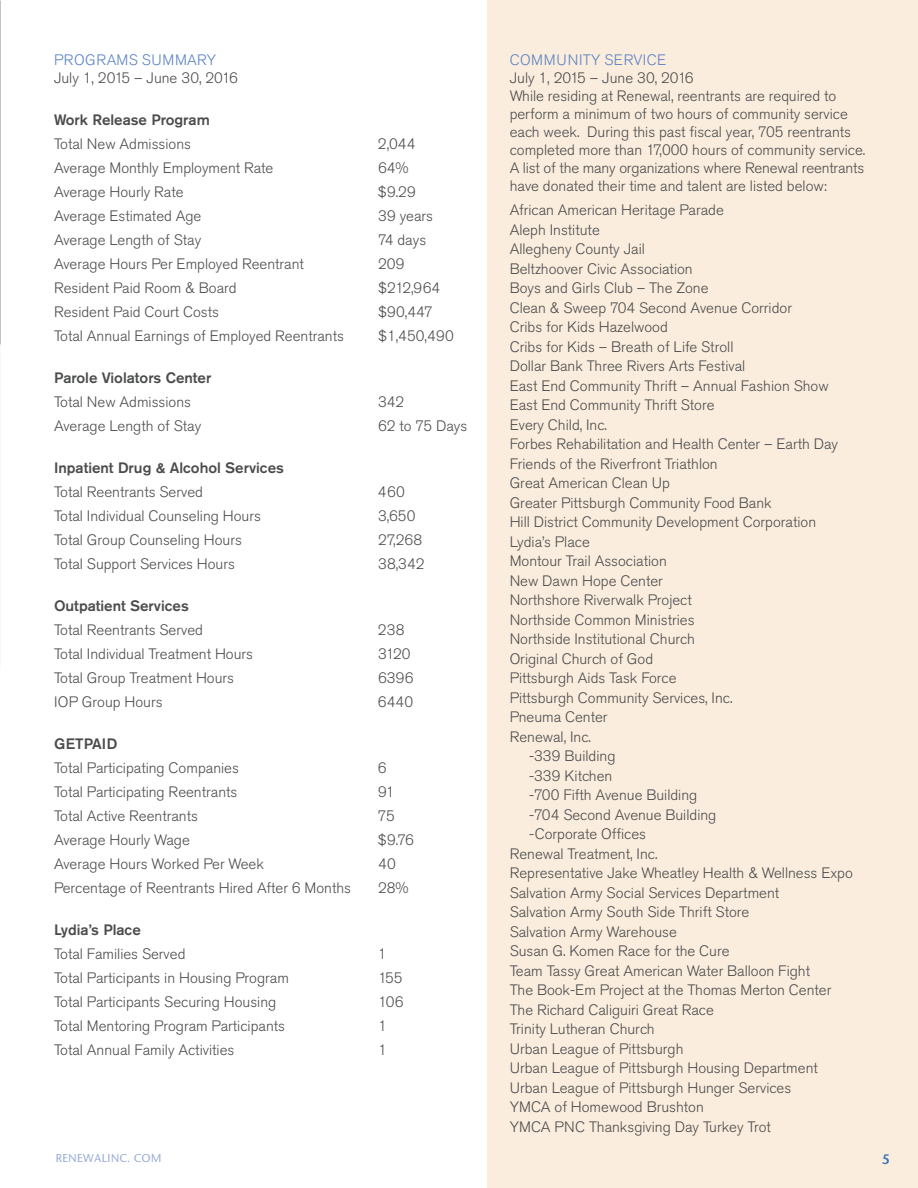
<style>
.page{position:relative;width:918px;height:1188px;background:#fff}
.page>*{position:absolute;margin:0;border:0;box-sizing:border-box;transform-origin:0 0}
.t1{font:300 15px/18px "Akzidenz Grotesk Pro";color:#4b4c4d}
.t2{font:500 15px/24px "Akzidenz Grotesk Pro";color:#4b4c4d}
.t3{font:300 15px "Akzidenz Grotesk Pro";letter-spacing:.03em;color:#5b83c3}
.t4{font:14.4px "Stone Sans Semi Bold DTC";color:#3674bb}
.t5{font:12px "Stone Sans Medium DTC";color:#98acd7}
.s1{font-weight:300}
.s2{color:#5b83c3}
</style>
<div class="page">
<div style="left:487px;top:0;width:431px;height:1188px;background:#fbeddd"></div>
<hr style="left:0;top:0;width:1px;height:344px;background:#231f20">
<p class="t3" style="left:54px;top:50px;width:163px">PROGRAMS SUMMARY</p>
<p class="t1" style="left:54px;top:69px;width:185px">July 1, 2015 – June 30, 2016</p>
<p class="t2" style="left:54px;top:108px;width:157px">Work Release Program</p>
<p class="t1" style="left:54px;top:135px;width:139px">Total New Admissions</p>
<p class="t1" style="left:378px;top:135px;width:39px">2,044</p>
<p class="t1" style="left:54px;top:159px;width:221px">Average Monthly Employment Rate</p>
<p class="t1" style="left:378px;top:159px;width:32px">64%</p>
<p class="t1" style="left:54px;top:183px;width:131px">Average Hourly Rate</p>
<p class="t1" style="left:378px;top:183px;width:39px">$9.29</p>
<p class="t1" style="left:54px;top:207px;width:149px">Average Estimated Age</p>
<p class="t1" style="left:378px;top:207px;width:57px">39 years</p>
<p class="t1" style="left:54px;top:231px;width:149px">Average Length of Stay</p>
<p class="t1" style="left:378px;top:231px;width:50px">74 days</p>
<p class="t1" style="left:54px;top:255px;width:251px">Average Hours Per Employed Reentrant</p>
<p class="t1" style="left:378px;top:255px;width:28px">209</p>
<p class="t1" style="left:54px;top:279px;width:184px">Resident Paid Room &amp; Board</p>
<p class="t1" style="left:378px;top:279px;width:64px">$212,964</p>
<p class="t1" style="left:54px;top:303px;width:167px">Resident Paid Court Costs</p>
<p class="t1" style="left:378px;top:303px;width:56px">$90,447</p>
<p class="t1" style="left:54px;top:327px;width:292px">Total Annual Earnings of Employed Reentrants</p>
<p class="t1" style="left:378px;top:327px;width:77px">$1,450,490</p>
<p class="t2" style="left:54px;top:366px;width:159px">Parole Violators Center<br><span class="s1">Total New Admissions</span></p>
<p class="t1" style="left:378px;top:393px;width:28px">342</p>
<p class="t1" style="left:54px;top:417px;width:149px">Average Length of Stay</p>
<p class="t1" style="left:378px;top:417px;width:91px">62 to 75 Days</p>
<p class="t2" style="left:54px;top:456px;width:231px">Inpatient Drug &amp; Alcohol Services</p>
<p class="t1" style="left:54px;top:483px;width:151px">Total Reentrants Served</p>
<p class="t1" style="left:378px;top:483px;width:28px">460</p>
<p class="t1" style="left:54px;top:507px;width:208px">Total Individual Counseling Hours</p>
<p class="t1" style="left:378px;top:507px;width:39px">3,650</p>
<p class="t1" style="left:54px;top:531px;width:189px">Total Group Counseling Hours</p>
<p class="t1" style="left:378px;top:531px;width:46px">27,268</p>
<p class="t1" style="left:54px;top:555px;width:183px">Total Support Services Hours</p>
<p class="t1" style="left:378px;top:555px;width:48px">38,342</p>
<p class="t2" style="left:54px;top:594px;width:136px">Outpatient Services</p>
<p class="t1" style="left:54px;top:621px;width:151px">Total Reentrants Served</p>
<p class="t1" style="left:378px;top:621px;width:28px">238</p>
<p class="t1" style="left:54px;top:645px;width:201px">Total Individual Treatment Hours</p>
<p class="t1" style="left:378px;top:645px;width:34px">3120</p>
<p class="t1" style="left:54px;top:669px;width:182px">Total Group Treatment Hours</p>
<p class="t1" style="left:378px;top:669px;width:37px">6396</p>
<p class="t1" style="left:54px;top:693px;width:110px">IOP Group Hours</p>
<p class="t1" style="left:378px;top:693px;width:37px">6440</p>
<p class="t2" style="left:54px;top:732px;width:65px">GETPAID</p>
<p class="t1" style="left:54px;top:759px;width:186px">Total Participating Companies</p>
<p class="t1" style="left:378px;top:759px;width:10px">6</p>
<p class="t1" style="left:54px;top:783px;width:185px">Total Participating Reentrants</p>
<p class="t1" style="left:378px;top:783px;width:18px">91</p>
<p class="t1" style="left:54px;top:807px;width:146px">Total Active Reentrants</p>
<p class="t1" style="left:378px;top:807px;width:18px">75</p>
<p class="t1" style="left:54px;top:831px;width:137px">Average Hourly Wage</p>
<p class="t1" style="left:378px;top:831px;width:37px">$9.76</p>
<p class="t1" style="left:54px;top:855px;width:211px">Average Hours Worked Per Week</p>
<p class="t1" style="left:378px;top:855px;width:19px">40</p>
<p class="t1" style="left:54px;top:879px;width:299px">Percentage of Reentrants Hired After 6 Months</p>
<p class="t1" style="left:378px;top:879px;width:32px">28%</p>
<p class="t2" style="left:54px;top:918px;width:88px">Lydia’s Place</p>
<p class="t1" style="left:54px;top:945px;width:133px">Total Families Served</p>
<p class="t1" style="left:378px;top:945px;width:10px">1</p>
<p class="t1" style="left:54px;top:969px;width:236px">Total Participants in Housing Program</p>
<p class="t1" style="left:378px;top:969px;width:26px">155</p>
<p class="t1" style="left:54px;top:993px;width:224px">Total Participants Securing Housing</p>
<p class="t1" style="left:378px;top:993px;width:27px">106</p>
<p class="t1" style="left:54px;top:1017px;width:233px">Total Mentoring Program Participants</p>
<p class="t1" style="left:378px;top:1017px;width:10px">1</p>
<p class="t1" style="left:54px;top:1041px;width:182px">Total Annual Family Activities</p>
<p class="t1" style="left:378px;top:1041px;width:10px">1</p>
<p class="t1" style="left:510px;top:51px;width:185px"><span class="s2">COMMUNITY SERVICE<br></span>July 1, 2015 – June 30, 2016</p>
<p class="t1" style="left:510px;top:87px;width:357px">While residing at Renewal, reentrants are required to perform a minimum of two hours of community service each week. During this past fiscal year, 705 reentrants completed more than 17,000 hours of community service.</p>
<p class="t1" style="left:510px;top:159px;width:356px">A list of the many organizations where Renewal reentrants have donated their time and talent are listed below:</p>
<p class="t1" style="left:510px;top:201px;width:216px">African American Heritage Parade</p>
<p class="t1" style="left:510px;top:221px;width:92px">Aleph Institute</p>
<p class="t1" style="left:510px;top:240px;width:137px">Allegheny County Jail</p>
<p class="t1" style="left:510px;top:260px;width:185px">Beltzhoover Civic Association</p>
<p class="t1" style="left:510px;top:279px;width:200px">Boys and Girls Club – The Zone</p>
<p class="t1" style="left:510px;top:299px;width:284px">Clean &amp; Sweep 704 Second Avenue Corridor</p>
<p class="t1" style="left:510px;top:318px;width:160px">Cribs for Kids Hazelwood</p>
<p class="t1" style="left:510px;top:338px;width:225px">Cribs for Kids – Breath of Life Stroll</p>
<p class="t1" style="left:510px;top:357px;width:237px">Dollar Bank Three Rivers Arts Festival</p>
<p class="t1" style="left:510px;top:377px;width:321px">East End Community Thrift – Annual Fashion Show</p>
<p class="t1" style="left:510px;top:396px;width:206px">East End Community Thrift Store</p>
<p class="t1" style="left:510px;top:416px;width:99px">Every Child, Inc.</p>
<p class="t1" style="left:510px;top:435px;width:330px">Forbes Rehabilitation and Health Center – Earth Day</p>
<p class="t1" style="left:510px;top:455px;width:210px">Friends of the Riverfront Triathlon</p>
<p class="t1" style="left:510px;top:474px;width:162px">Great American Clean Up</p>
<p class="t1" style="left:510px;top:494px;width:264px">Greater Pittsburgh Community Food Bank</p>
<p class="t1" style="left:510px;top:513px;width:308px">Hill District Community Development Corporation</p>
<p class="t1" style="left:510px;top:533px;width:82px">Lydia’s Place</p>
<p class="t1" style="left:510px;top:552px;width:159px">Montour Trail Association</p>
<p class="t1" style="left:510px;top:572px;width:155px">New Dawn Hope Center</p>
<p class="t1" style="left:510px;top:591px;width:184px">Northshore Riverwalk Project</p>
<p class="t1" style="left:510px;top:611px;width:186px">Northside Common Ministries</p>
<p class="t1" style="left:510px;top:630px;width:187px">Northside Institutional Church</p>
<p class="t1" style="left:510px;top:650px;width:145px">Original Church of God</p>
<p class="t1" style="left:510px;top:669px;width:168px">Pittsburgh Aids Task Force</p>
<p class="t1" style="left:510px;top:689px;width:224px">Pittsburgh Community Services, Inc.</p>
<p class="t1" style="left:510px;top:708px;width:99px">Pneuma Center</p>
<p class="t1" style="left:510px;top:728px;width:83px">Renewal, Inc.</p>
<p class="t1" style="left:529px;top:747px;width:88px">-339 Building</p>
<p class="t1" style="left:529px;top:767px;width:85px">-339 Kitchen</p>
<p class="t1" style="left:529px;top:786px;width:170px">-700 Fifth Avenue Building</p>
<p class="t1" style="left:529px;top:806px;width:189px">-704 Second Avenue Building</p>
<p class="t1" style="left:529px;top:825px;width:119px">-Corporate Offices</p>
<p class="t1" style="left:510px;top:845px;width:149px">Renewal Treatment, Inc.</p>
<p class="t1" style="left:510px;top:864px;width:345px">Representative Jake Wheatley Health &amp; Wellness Expo</p>
<p class="t1" style="left:510px;top:884px;width:271px">Salvation Army Social Services Department</p>
<p class="t1" style="left:510px;top:903px;width:241px">Salvation Army South Side Thrift Store</p>
<p class="t1" style="left:510px;top:923px;width:169px">Salvation Army Warehouse</p>
<p class="t1" style="left:510px;top:942px;width:221px">Susan G. Komen Race for the Cure</p>
<p class="t1" style="left:510px;top:962px;width:302px">Team Tassy Great American Water Balloon Fight</p>
<p class="t1" style="left:510px;top:981px;width:323px">The Book-Em Project at the Thomas Merton Center</p>
<p class="t1" style="left:510px;top:1001px;width:206px">The Richard Caliguiri Great Race</p>
<p class="t1" style="left:510px;top:1020px;width:147px">Trinity Lutheran Church</p>
<p class="t1" style="left:510px;top:1040px;width:175px">Urban League of Pittsburgh</p>
<p class="t1" style="left:510px;top:1059px;width:310px">Urban League of Pittsburgh Housing Department</p>
<p class="t1" style="left:510px;top:1079px;width:283px">Urban League of Pittsburgh Hunger Services</p>
<p class="t1" style="left:510px;top:1098px;width:196px">YMCA of Homewood Brushton</p>
<p class="t1" style="left:510px;top:1118px;width:263px">YMCA PNC Thanksgiving Day Turkey Trot</p>
<p class="t5" style="left:55px;top:1151px;width:108px">RENEWALINC. COM</p>
<p class="t4" style="left:882px;top:1150px;width:10px">5</p>
</div>
